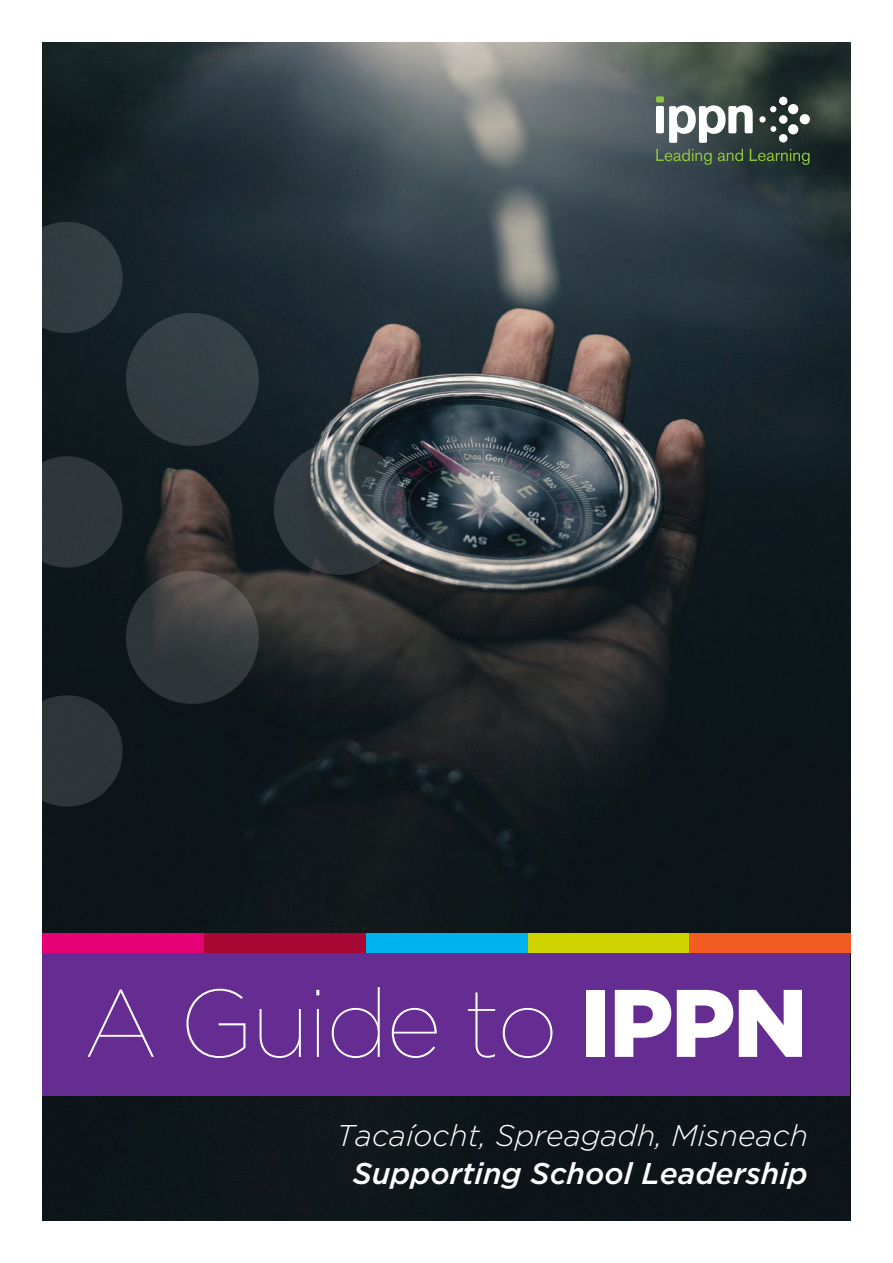
<style>
.page{position:relative;width:893px;height:1263px;background:#fff}
.page>*{position:absolute;margin:0;border:0;box-sizing:border-box;transform-origin:0 0}
.t1{font:100 95.7px "Gotham";letter-spacing:-.025em;color:#fff}
.t2{font:italic 300 30px "Gotham";color:#fff}
.t3{font:italic 500 30px "Gotham";color:#fff}
.s1{font-weight:900}
</style>
<div class="page">
<img style="left:43px;top:43px;width:807px;height:890px">
<div style="left:43px;top:1095px;width:807px;height:125px;background:#0d1519"></div>
<svg style="left:11px;top:695px;width:112px;height:112px;fill:#2e3539"></svg>
<svg style="left:11px;top:456px;width:112px;height:111px;fill:#2f373c"></svg>
<svg style="left:11px;top:222px;width:112px;height:111px;fill:#323c42"></svg>
<svg style="left:126px;top:313px;width:133px;height:133px;background:#2b373c"></svg>
<svg style="left:126px;top:571px;width:133px;height:133px;background:#35383a"></svg>
<svg style="left:274px;top:442px;width:133px;height:133px;background:#555b5e"></svg>
<div style="left:43px;top:952px;width:807px;height:143px;background:#652d91"></div>
<div style="left:656px;top:106px;width:8px;height:27px;background:#fff;border-radius:2px"></div>
<svg style="left:669px;top:105px;width:84px;height:38px"></svg>
<div style="left:656px;top:96px;width:8px;height:7px;background:#8bc63e;border-radius:2px"></div>
<svg style="left:656px;top:149px;width:56px;height:16px"></svg>
<svg style="left:718px;top:149px;width:25px;height:12px"></svg>
<svg style="left:750px;top:149px;width:60px;height:16px"></svg>
<svg style="left:770px;top:126px;width:6px;height:6px"></svg>
<div style="left:788px;top:104px;width:10px;height:10px;background:#fff;border-radius:50%"></div>
<div style="left:799px;top:114px;width:11px;height:11px;background:#fff;border-radius:50%"></div>
<div style="left:788px;top:124px;width:10px;height:11px;background:#fff;border-radius:50%"></div>
<svg style="left:759px;top:116px;width:7px;height:7px"></svg>
<svg style="left:770px;top:106px;width:6px;height:6px"></svg>
<div style="left:779px;top:97px;width:9px;height:8px;background:#fff;border-radius:50%"></div>
<div style="left:779px;top:134px;width:9px;height:9px;background:#fff;border-radius:50%"></div>
<div style="left:779px;top:115px;width:9px;height:9px;background:#fff;border-radius:50%"></div>
<div style="left:689px;top:933px;width:161px;height:19px;background:#f25b21"></div>
<div style="left:527px;top:933px;width:162px;height:19px;background:#cfd400"></div>
<div style="left:366px;top:933px;width:161px;height:19px;background:#00b3ee"></div>
<div style="left:204px;top:933px;width:162px;height:19px;background:#a60733"></div>
<div style="left:43px;top:933px;width:161px;height:19px;background:#e60275"></div>
<p class="t1" style="left:84px;top:964px;width:725px">A Guide to <span class="s1">IPPN</span></p>
<p class="t2" style="left:336px;top:1116px;width:473px">Tacaíocht, Spreagadh, Misneach</p>
<p class="t3" style="left:353px;top:1153px;width:457px">Supporting School Leadership</p>
</div>
